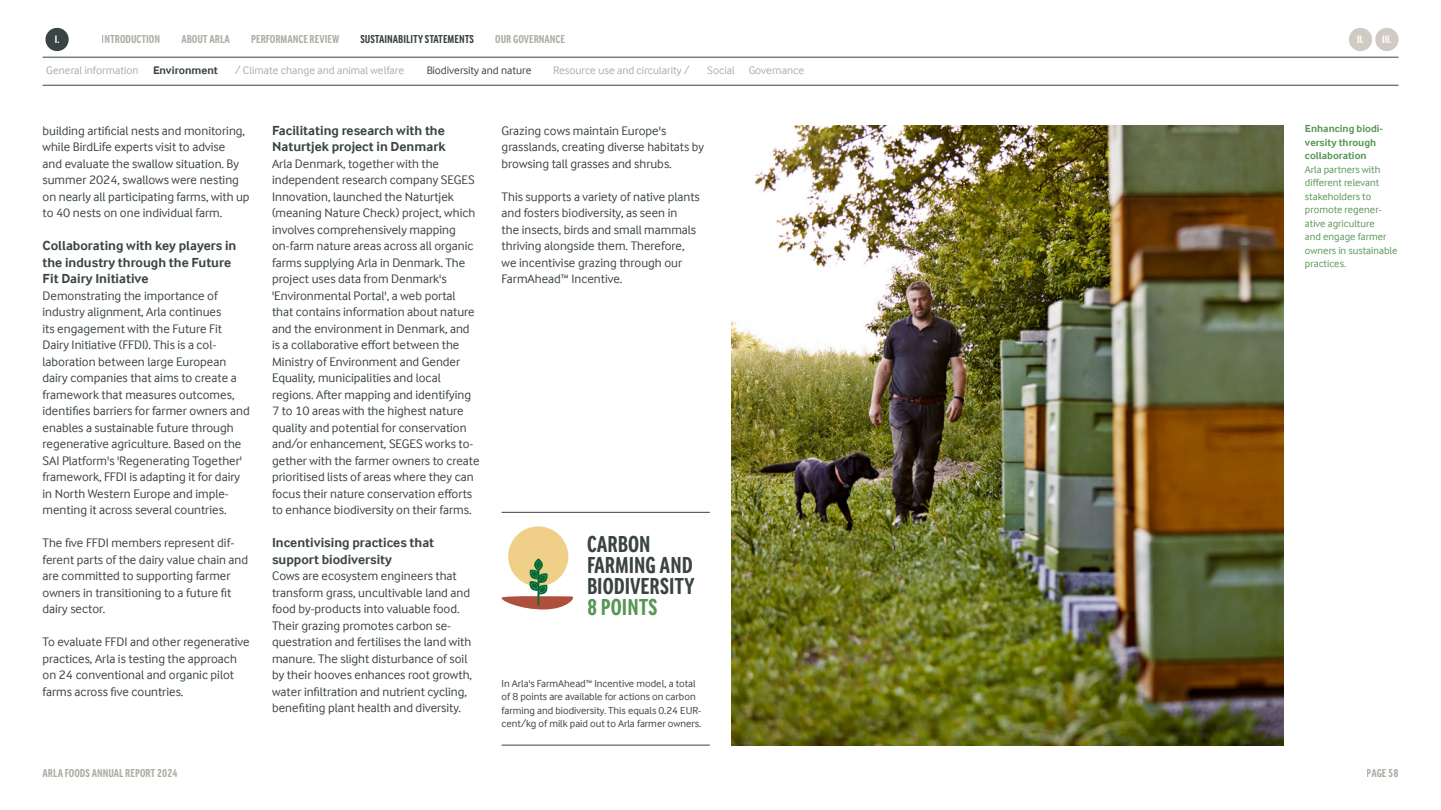
<style>
.page{position:relative;width:1441px;height:810px;background:#fff}
.page>*{position:absolute;margin:0;border:0;box-sizing:border-box;transform-origin:0 0}
.t1{font:700 24px/21px "Arla Inter Face Condensed";color:#3a4443}
.t2{font:700 24px "Arla Inter Face Condensed";color:#589656}
.t3{font:700 13.5px/16.5px "Arla Inter Face W";color:#3a4443}
.t4{font:12.75px/16.5px "Arla Inter Face W";color:#3a4443}
.t5{font:700 12px "Arla Inter Face Condensed";color:#b0aca5}
.t6{font:700 12px "Arla Inter Face Condensed";color:#3a4443}
.t7{font:11.25px "Arla Inter Face W";color:#b0aca5}
.t8{font:11.25px "Arla Inter Face W";color:#3a4443}
.t9{font:700 11.25px "Arla Inter Face W";color:#3a4443}
.t10{font:700 11.25px "Arla Inter Face Condensed";color:#fff}
.t11{font:10.5px/13.5px "Arla Inter Face W";color:#3a4443}
.t12{font:10.5px/13.5px "Arla Inter Face W";color:#589656}
.t13{font:700 10.5px/13.5px "Arla Inter Face W";color:#589656}
</style>
<div class="page">
<hr style="left:501px;top:745px;width:208px;height:1px;background:#3a4443">
<hr style="left:501px;top:512px;width:208px;height:1px;background:#3a4443">
<div style="left:508px;top:526px;width:60px;height:60px;background:#f0cf89;border-radius:50%"></div>
<svg style="left:501px;top:559px;width:72px;height:51px"></svg>
<img style="left:731px;top:125px;width:552px;height:620px">
<hr style="left:43px;top:57px;width:1355px;height:1px;background:#3a4443">
<hr style="left:43px;top:85px;width:1355px;height:1px;background:#3a4443">
<div style="left:45px;top:28px;width:24px;height:23px;background:#3a4443;border-radius:50%"></div>
<div style="left:1348px;top:28px;width:23px;height:23px;background:#cfcac2;border-radius:50%"></div>
<div style="left:1374px;top:28px;width:24px;height:23px;background:#cfcac2;border-radius:50%"></div>
<p class="t5" style="left:102px;top:32px;width:60px">INTRODUCTION</p>
<p class="t5" style="left:181px;top:32px;width:50px">ABOUT ARLA</p>
<p class="t5" style="left:251px;top:32px;width:89px">PERFORMANCE REVIEW</p>
<p class="t6" style="left:360px;top:32px;width:115px">SUSTAINABILITY STATEMENTS</p>
<p class="t5" style="left:495px;top:32px;width:71px">OUR GOVERNANCE</p>
<p class="t9" style="left:153px;top:64px;width:67px">Environment</p>
<p class="t7" style="left:235px;top:64px;width:170px">/ Climate change and animal welfare</p>
<p class="t8" style="left:426px;top:64px;width:107px">Biodiversity and nature</p>
<p class="t7" style="left:553px;top:64px;width:138px">Resource use and circularity /</p>
<p class="t7" style="left:707px;top:64px;width:98px">Social Governance</p>
<p class="t10" style="left:55px;top:33px;width:6px">I.</p>
<p class="t10" style="left:1356px;top:33px;width:36px">II. III.</p>
<p class="t7" style="left:46px;top:64px;width:94px">General information</p>
<p class="t4" style="left:43px;top:122px;width:209px">building artificial nests and monitoring, while BirdLife experts visit to advise<br>and evaluate the swallow situation. By summer 2024, swallows were nesting on nearly all participating farms, with up to 40 nests on one individual farm.</p>
<p class="t3" style="left:43px;top:237px;width:195px">Collaborating with key players in the industry through the Future<br>Fit Dairy Initiative</p>
<p class="t4" style="left:43px;top:287px;width:209px">Demonstrating the importance of industry alignment, Arla continues<br>its engagement with the Future Fit Dairy Initiative (FFDI). This is a col&shy;laboration between large European dairy companies that aims to create a framework that measures outcomes, identifies barriers for farmer owners and enables a sustainable future through regenerative agriculture. Based on the SAI Platform's 'Regenerating Together' framework, FFDI is adapting it for dairy in North Western Europe and imple&shy;menting it across several countries.</p>
<p class="t4" style="left:43px;top:534px;width:207px">The five FFDI members represent dif&shy;ferent parts of the dairy value chain and are committed to supporting farmer owners in transitioning to a future fit dairy sector.</p>
<p class="t4" style="left:43px;top:633px;width:209px">To evaluate FFDI and other regenerative practices, Arla is testing the approach on 24 conventional and organic pilot farms across five countries.</p>
<p class="t3" style="left:272px;top:122px;width:175px">Facilitating research with the<br>Naturtjek project in Denmark</p>
<p class="t4" style="left:272px;top:155px;width:209px">Arla Denmark, together with the independent research company SEGES Innovation, launched the Naturtjek (meaning Nature Check) project, which involves comprehensively mapping on-farm nature areas across all organic farms supplying Arla in Denmark. The project uses data from Denmark's 'Environmental Portal', a web portal that contains information about nature and the environment in Denmark, and is a collaborative effort between the Ministry of Environment and Gender Equality, municipalities and local regions. After mapping and identifying 7 to 10 areas with the highest nature quality and potential for conservation and/or enhancement, SEGES works to&shy;gether with the farmer owners to create prioritised lists of areas where they can focus their nature conservation efforts to enhance biodiversity on their farms.</p>
<p class="t3" style="left:272px;top:534px;width:164px">Incentivising practices that support biodiversity</p>
<p class="t4" style="left:272px;top:567px;width:201px">Cows are ecosystem engineers that transform grass, uncultivable land and food by-products into valuable food.<br>Their grazing promotes carbon se&shy;questration and fertilises the land with manure. The slight disturbance of soil by their hooves enhances root growth, water infiltration and nutrient cycling, benefiting plant health and diversity.</p>
<p class="t4" style="left:501px;top:122px;width:204px">Grazing cows maintain Europe's grasslands, creating diverse habitats by browsing tall grasses and shrubs.</p>
<p class="t4" style="left:501px;top:188px;width:200px">This supports a variety of native plants and fosters biodiversity, as seen in<br>the insects, birds and small mammals thriving alongside them. Therefore, we incentivise grazing through our FarmAhead™ Incentive.</p>
<h1 class="t1" style="left:587px;top:533px;width:109px">CARBON<br>FARMING AND<br>BIODIVERSITY</h1>
<h1 class="t2" style="left:587px;top:593px;width:72px">8 POINTS</h1>
<p class="t11" style="left:501px;top:676px;width:201px">In Arla's FarmAhead™ Incentive model, a total of 8 points are available for actions on carbon farming and biodiversity. This equals 0.24 EUR&shy;cent/kg of milk paid out to Arla farmer owners.</p>
<p class="t13" style="left:1304px;top:122px;width:80px">Enhancing biodi&shy;versity through collaboration</p>
<p class="t12" style="left:1304px;top:163px;width:94px">Arla partners with different relevant stakeholders to promote regener&shy;ative agriculture<br>and engage farmer owners in sustainable practices.</p>
<p class="t5" style="left:43px;top:766px;width:137px">ARLA FOODS ANNUAL REPORT 2024</p>
<p class="t5" style="left:1366px;top:766px;width:33px">PAGE 58</p>
</div>
